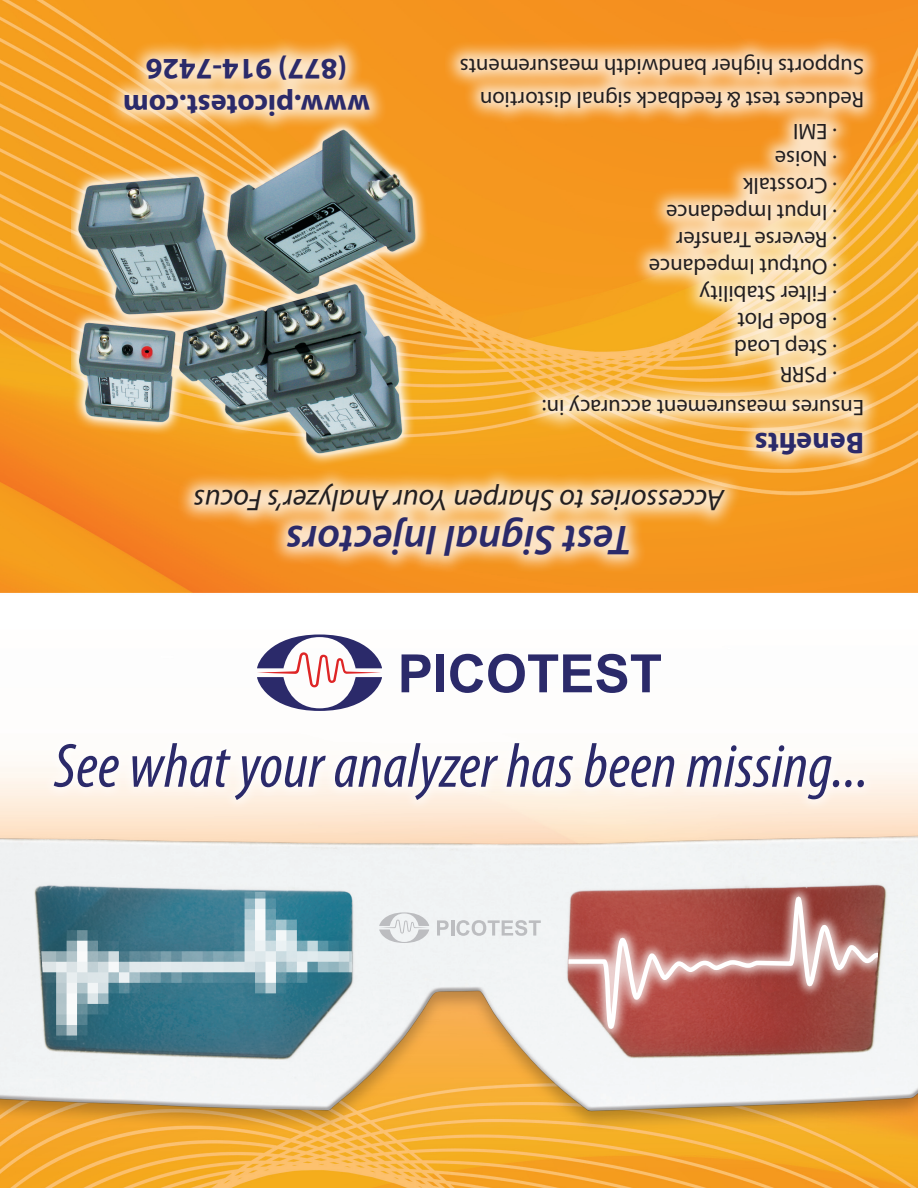
<style>
.page{position:relative;width:918px;height:1188px;background:#fff}
.page>*{position:absolute;margin:0;border:0;box-sizing:border-box;transform-origin:0 0}
.t1{font:italic condensed 63px "Myriad Pro";letter-spacing:.005em;color:#2b2a6a}
.t2{font:italic 600 42px "Myriad Pro";color:#2b2a6a}
.t3{font:italic 30px "Myriad Pro";color:#231f20}
.t4{font:700 30px "Myriad Pro";color:#2b2a6a}
.t5{font:22.5px "Myriad Pro";color:#231f20}
</style>
<div class="page">
<img style="left:0;top:0;width:918px;height:1188px">
<img style="left:71px;top:111px;width:367px;height:359px">
<div style="left:445px;top:38px;width:439px;height:437px;background:#fff;opacity:.75"></div>
<div style="left:108px;top:38px;width:282px;height:98px;background:#fff;opacity:.75"></div>
<div style="left:178px;top:468px;width:567px;height:109px;background:#fff;opacity:.75"></div>
<svg style="left:402px;top:654px;width:29px;height:38px"></svg>
<div style="left:437px;top:654px;width:7px;height:38px;background:#2b2a6a"></div>
<svg style="left:450px;top:654px;width:211px;height:39px"></svg>
<svg style="left:257px;top:634px;width:125px;height:77px"></svg>
<div style="left:39px;top:729px;width:835px;height:82px;background:#fff"></div>
<img style="left:0;top:796px;width:918px;height:348px">
<img style="left:37px;top:891px;width:315px;height:149px">
<div style="left:568px;top:888px;width:315px;height:151px;background:#fff;opacity:.75"></div>
<svg style="left:568px;top:895px;width:315px;height:136px;background:#b76c66"></svg>
<svg style="left:437px;top:920px;width:12px;height:16px"></svg>
<hr style="left:451px;top:920px;width:3px;height:16px;background:#bcbdc0">
<svg style="left:456px;top:920px;width:85px;height:16px"></svg>
<svg style="left:379px;top:912px;width:50px;height:31px"></svg>
<p class="t4" style="left:347px;top:88px;width:203px;rotate:-180deg">(877) 914-7426</p>
<p class="t4" style="left:370px;top:124px;width:249px;rotate:-180deg">www.picotest.com</p>
<p class="t5" style="left:864px;top:80px;width:406px;rotate:-180deg">Supports higher bandwidth measurements</p>
<p class="t5" style="left:864px;top:113px;width:386px;rotate:-180deg">Reduces test &amp; feedback signal distortion</p>
<p class="t5" style="left:837px;top:145px;width:45px;rotate:-180deg">· EMI</p>
<p class="t5" style="left:837px;top:172px;width:64px;rotate:-180deg">· Noise</p>
<p class="t5" style="left:837px;top:199px;width:95px;rotate:-180deg">· Crosstalk</p>
<p class="t5" style="left:837px;top:226px;width:172px;rotate:-180deg">· Input Impedance</p>
<p class="t5" style="left:837px;top:253px;width:162px;rotate:-180deg">· Reverse Transfer</p>
<p class="t5" style="left:837px;top:280px;width:189px;rotate:-180deg">· Output Impedance</p>
<p class="t5" style="left:837px;top:307px;width:139px;rotate:-180deg">· Filter Stability</p>
<p class="t5" style="left:837px;top:334px;width:101px;rotate:-180deg">· Bode Plot</p>
<p class="t5" style="left:837px;top:361px;width:104px;rotate:-180deg">· Step Load</p>
<p class="t5" style="left:837px;top:388px;width:58px;rotate:-180deg">· PSRR</p>
<p class="t5" style="left:864px;top:421px;width:323px;rotate:-180deg">Ensures measurement accuracy in:</p>
<p class="t4" style="left:864px;top:462px;width:111px;rotate:-180deg">Benefits</p>
<p class="t3" style="left:724px;top:519px;width:532px;rotate:-180deg">Accessories to Sharpen Your Analyzer’s Focus</p>
<p class="t2" style="left:632px;top:567px;width:347px;rotate:-180deg">Test Signal Injectors</p>
<p class="t1" style="left:54px;top:728px;width:816px">See what your analyzer has been missing...</p>
</div>
